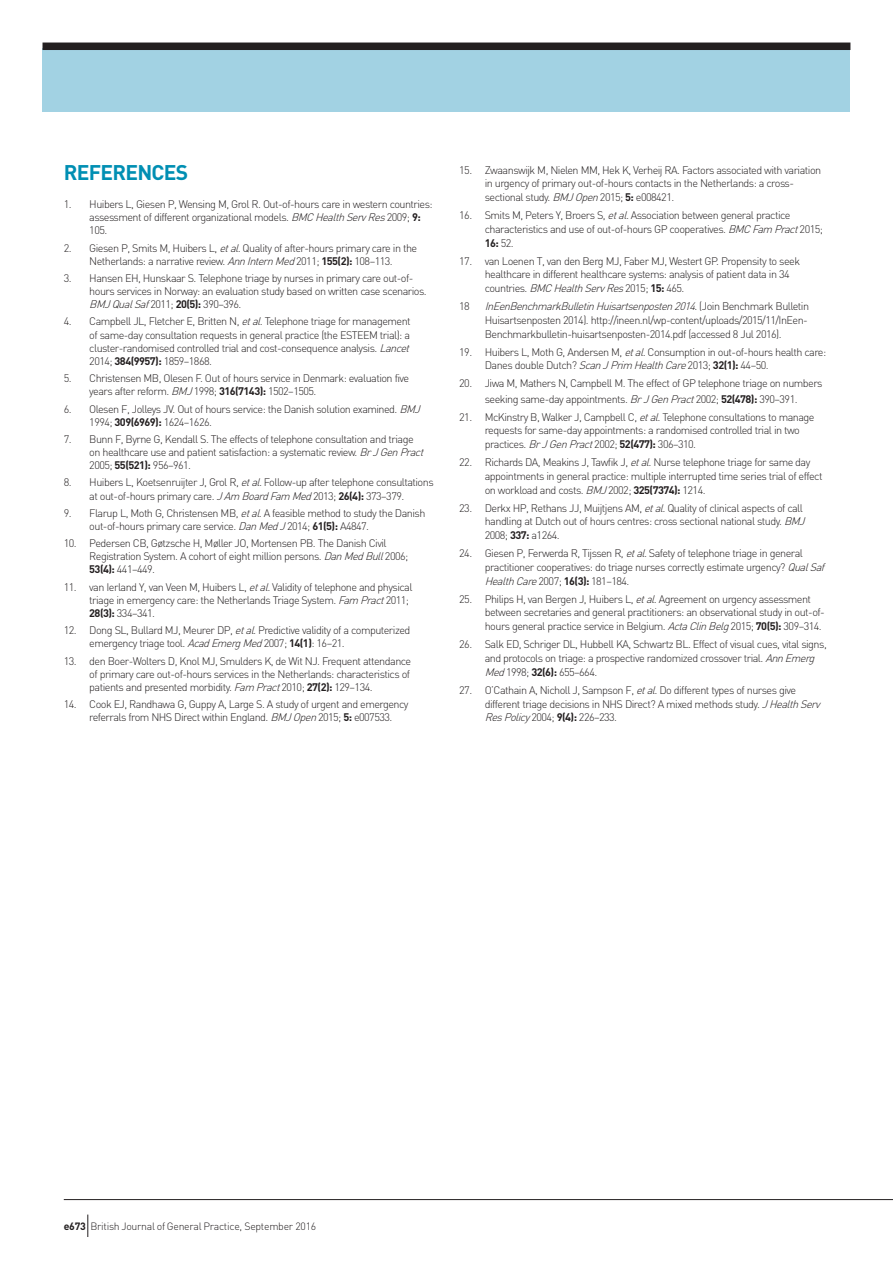
<style>
.page{position:relative;width:893px;height:1263px;background:#fff}
.page>*{position:absolute;margin:0;border:0;box-sizing:border-box;transform-origin:0 0}
.t1{font:700 21px "DIN";letter-spacing:-.035em;color:#008fb3}
.t2{font:300 10.8px/13.8px "DIN";letter-spacing:-.05em;color:#231f20}
.t3{font:300 10.5px "DIN";letter-spacing:-.025em;color:#231f20}
.s1{font-style:italic}
.s2{font-weight:700}
</style>
<div class="page">
<div style="left:43px;top:48px;width:807px;height:64px;background:#a2d2e3"></div>
<div style="left:43px;top:43px;width:807px;height:7px;background:#231f20"></div>
<hr style="left:64px;top:1199px;width:829px;height:1px;background:#231f20">
<svg style="left:87px;top:1214px;width:1px;height:23px"></svg>
<h1 class="t1" style="left:64px;top:159px;width:126px">REFERENCES</h1>
<p class="t2" style="left:89px;top:198px;width:345px;line-height:13px;text-indent:-26px">1. Huibers L, Giesen P, Wensing M, Grol R. Out-of-hours care in western countries: assessment of different organizational models. <span class="s1">BMCHealthServRes</span>2009; <span class="s2">9:<br></span>105.</p>
<p class="t2" style="left:64px;top:241px;width:355px;line-height:13px;text-align:center">2. Giesen P, Smits M, Huibers L, <span class="s1">etal.</span>Quality of after-hours primary care in the<br>Netherlands: a narrative review. <span class="s1">AnnInternMed</span>2011; <span class="s2">155(2):</span> 108–113.</p>
<p class="t2" style="left:89px;top:271px;width:339px;line-height:13px;text-indent:-26px">3. Hansen EH, Hunskaar S. Telephone triage by nurses in primary care out-of&shy;hours services in Norway: an evaluation study based on written case scenarios.<br><span class="s1">BMJQualSaf</span>2011; <span class="s2">20(5):</span> 390–396.</p>
<p class="t2" style="left:89px;top:315px;width:325px;line-height:13px;text-indent:-26px">4. Campbell JL, Fletcher E, Britten N, <span class="s1">etal.</span>Telephone triage for management of same-day consultation requests in general practice (the ESTEEM trial): a cluster-randomised controlled trial and cost-consequence analysis. <span class="s1">Lancet </span>2014; <span class="s2">384(9957):</span> 1859–1868.</p>
<p class="t2" style="left:89px;top:372px;width:321px;line-height:13px;text-indent:-26px">5. Christensen MB, Olesen F. Out of hours service in Denmark: evaluation five years after reform. <span class="s1">BMJ</span>1998; <span class="s2">316(7143):</span> 1502–1505.</p>
<p class="t2" style="left:89px;top:402px;width:336px;line-height:13px;text-indent:-26px">6. Olesen F, Jolleys JV. Out of hours service: the Danish solution examined. <span class="s1">BMJ<br></span>1994; <span class="s2">309(6969):</span> 1624–1626.</p>
<p class="t2" style="left:89px;top:432px;width:339px;line-height:13px;text-indent:-26px">7. Bunn F, Byrne G, Kendall S. The effects of telephone consultation and triage on healthcare use and patient satisfaction: a systematic review. <span class="s1">BrJGenPract<br></span>2005; <span class="s2">55(521):</span> 956–961.</p>
<p class="t2" style="left:64px;top:476px;width:371px;line-height:13px;text-align:center">8. Huibers L, Koetsenruijter J, Grol R, <span class="s1">etal.</span>Follow-up after telephone consultations at out-of-hours primary care. <span class="s1">JAm BoardFam Med</span>2013; <span class="s2">26(4):</span> 373–379.</p>
<p class="t2" style="left:89px;top:506px;width:338px;line-height:13px;text-indent:-26px">9. Flarup L, Moth G, Christensen MB, <span class="s1">etal.</span>A feasible method to study the Danish out-of-hours primary care service. <span class="s1">DanMedJ</span>2014; <span class="s2">61(5):</span> A4847.</p>
<p class="t2" style="left:89px;top:537px;width:321px;line-height:13px;text-indent:-26px">10. Pedersen CB, Gøtzsche H, Møller JO, Mortensen PB. The Danish Civil<br>Registration System. A cohort of eight million persons. <span class="s1">DanMedBull</span>2006;<br><span class="s2">53(4):</span> 441–449.</p>
<p class="t2" style="left:89px;top:580px;width:325px;line-height:13px;text-indent:-26px">11. van Ierland Y, van Veen M, Huibers L, <span class="s1">etal.</span>Validity of telephone and physical triage in emergency care: the Netherlands Triage System. <span class="s1">Fam Pract</span>2011;<br><span class="s2">28(3):</span> 334–341.</p>
<p class="t2" style="left:89px;top:624px;width:323px;line-height:13px;text-indent:-26px">12. Dong SL, Bullard MJ, Meurer DP, <span class="s1">etal.</span>Predictive validity of a computerized emergency triage tool. <span class="s1">AcadEmergMed</span>2007; <span class="s2">14(1)</span>: 16–21.</p>
<p class="t2" style="left:89px;top:654px;width:323px;line-height:13px;text-align:justify;text-indent:-26px">13. den Boer-Wolters D, Knol MJ, Smulders K, de Wit NJ. Frequent attendance of primary care out-of-hours services in the Netherlands: characteristics of patients and presented morbidity. <span class="s1">Fam Pract</span>2010; <span class="s2">27(2):</span> 129–134.</p>
<p class="t2" style="left:89px;top:698px;width:321px;line-height:13px;text-indent:-26px">14. Cook EJ, Randhawa G, Guppy A, Large S. A study of urgent and emergency referrals from NHS Direct within England. <span class="s1">BMJOpen</span>2015; <span class="s2">5:</span> e007533.</p>
<p class="t2" style="left:485px;top:163px;width:338px;text-indent:-26px">15. Zwaanswijk M, Nielen MM, Hek K, Verheij RA. Factors associated with variation in urgency of primary out-of-hours contacts in the Netherlands: a cross&shy;sectional study. <span class="s1">BMJOpen</span>2015; <span class="s2">5:</span> e008421.</p>
<p class="t2" style="left:485px;top:208px;width:340px;text-indent:-26px">16. Smits M, Peters Y, Broers S, <span class="s1">etal.</span>Association between general practice characteristics and use of out-of-hours GP cooperatives. <span class="s1">BMCFam Pract</span>2015;<br><span class="s2">16:</span> 52.</p>
<p class="t2" style="left:485px;top:254px;width:317px;text-indent:-26px">17. van Loenen T, van den Berg MJ, Faber MJ, Westert GP. Propensity to seek healthcare in different healthcare systems: analysis of patient data in 34 countries. <span class="s1">BMCHealthServRes</span>2015; <span class="s2">15:</span> 465.</p>
<p class="t2" style="left:459px;top:299px;width:12px">18</p>
<p class="t2" style="left:485px;top:299px;width:326px;text-align:justify"><span class="s1">InEenBenchmarkBulletinHuisartsenposten2014</span>. ( J o i n B e n c h m a r k B u l l e t i n Huisartsenposten 2014). http://ineen.nl/wp-content/uploads/2015/11/InEen-Benchmarkbulletin-huisartsenposten-2014.pdf (accessed 8 Jul 2016).</p>
<p class="t2" style="left:485px;top:345px;width:343px;text-indent:-26px">19. Huibers L, Moth G, Andersen M, <span class="s1">etal.</span>Consumption in out-of-hours health care:<br>Danes double Dutch? <span class="s1">ScanJPrim HealthCare</span>2013; <span class="s2">32(1):</span> 44–50.</p>
<p class="t2" style="left:459px;top:376px;width:365px;line-height:15.1px;text-align:center">20. Jiwa M, Mathers N, Campbell M. The effect of GP telephone triage on numbers seeking same-day appointments. <span class="s1">BrJGenPract</span>2002; <span class="s2">52(478):</span> 390–391.</p>
<p class="t2" style="left:485px;top:410px;width:331px;text-indent:-26px">21. McKinstry B, Walker J, Campbell C, <span class="s1">etal.</span>Telephone consultations to manage requests for same-day appointments: a randomised controlled trial in two practices. <span class="s1">BrJGenPract</span>2002; <span class="s2">52(477):</span> 306–310.</p>
<p class="t2" style="left:485px;top:455px;width:339px;text-indent:-26px">22. Richards DA, Meakins J, Tawfik J, <span class="s1">etal.</span>Nurse telephone triage for same day appointments in general practice: multiple interrupted time series trial of effect on workload and costs. <span class="s1">BMJ</span>2002; <span class="s2">325(7374):</span> 1214.</p>
<p class="t2" style="left:485px;top:501px;width:325px;text-indent:-26px">23. Derkx HP, Rethans JJ, Muijtjens AM, <span class="s1">etal.</span>Quality of clinical aspects of call handling at Dutch out of hours centres: cross sectional national study. <span class="s1">BMJ<br></span>2008; <span class="s2">337:</span> a1264.</p>
<p class="t2" style="left:485px;top:546px;width:344px;text-indent:-26px">24. Giesen P, Ferwerda R, Tijssen R, <span class="s1">etal.</span>Safety of telephone triage in general practitioner cooperatives: do triage nurses correctly estimate urgency? <span class="s1">QualSaf<br>HealthCare</span>2007; <span class="s2">16(3):</span> 181–184.</p>
<p class="t2" style="left:485px;top:592px;width:342px;text-indent:-26px">25. Philips H, van Bergen J, Huibers L, <span class="s1">etal.</span>Agreement on urgency assessment between secretaries and general practitioners: an observational study in out-of&shy;hours general practice service in Belgium. <span class="s1">ActaClinBelg</span>2015; <span class="s2">70(5):</span> 309–314.</p>
<p class="t2" style="left:485px;top:637px;width:344px;text-indent:-26px">26. Salk ED, Schriger DL, Hubbell KA, Schwartz BL. Effect of visual cues, vital signs, and protocols on triage: a prospective randomized crossover trial. <span class="s1">AnnEmerg<br>Med</span>1998; <span class="s2">32(6):</span> 655–664.</p>
<p class="t2" style="left:485px;top:683px;width:340px;text-indent:-26px">27. O’Cathain A, Nicholl J, Sampson F, <span class="s1">etal.</span>Do different types of nurses give different triage decisions in NHS Direct? A mixed methods study. <span class="s1">JHealthServ<br>ResPolicy</span>2004; <span class="s2">9(4):</span> 226–233.</p>
<p class="t3" style="left:64px;top:1219px;width:254px"><span class="s2">e673</span> British Journal of General Practice, September 2016</p>
</div>
